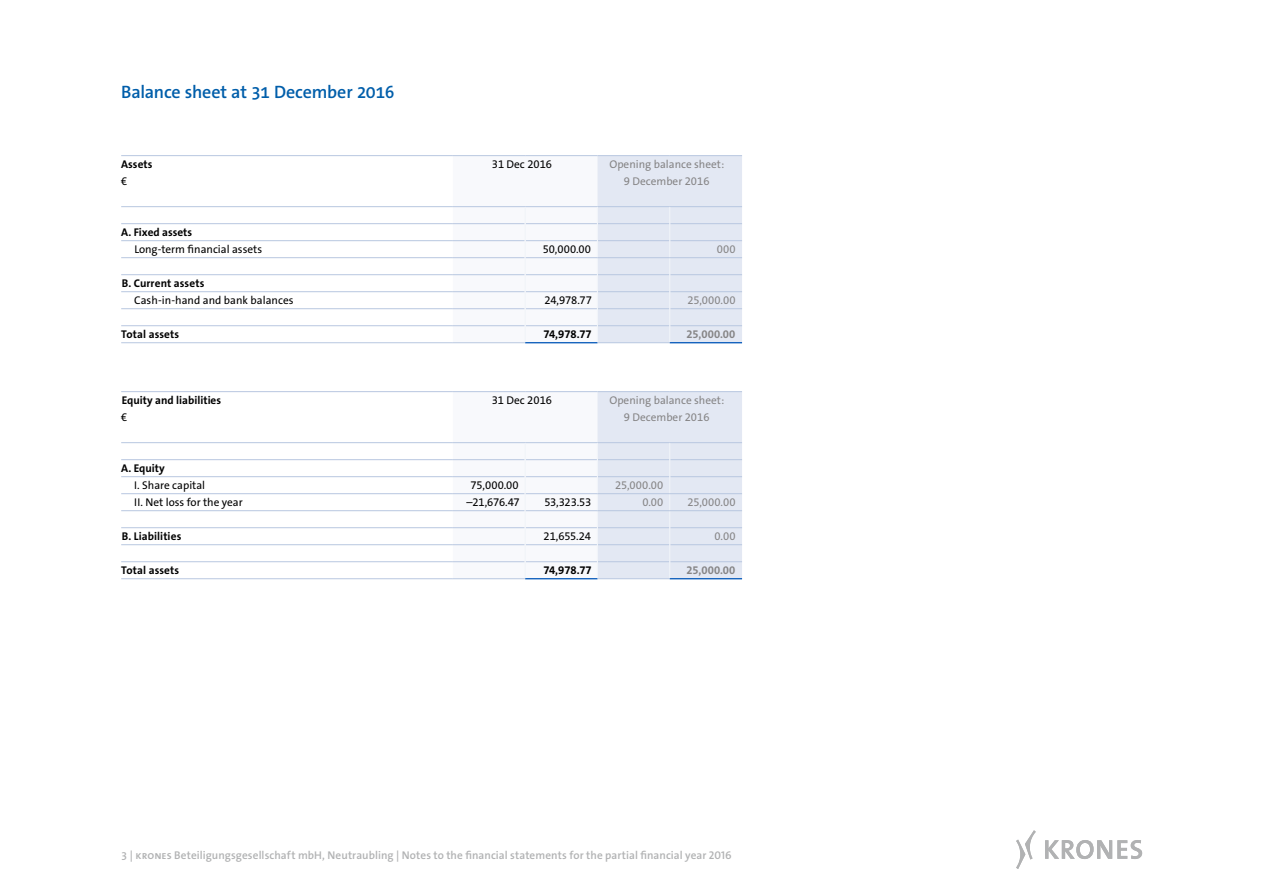
<style>
.page{position:relative;width:1263px;height:893px;background:#fff}
.page>*{position:absolute;margin:0;border:0;box-sizing:border-box;transform-origin:0 0}
.t1{font:18px "The Sans LP6 Se Bld";letter-spacing:-.01em;color:#005eaa}
.t2{font:11.25px "The Sans LP5 Plain";color:#000}
.t3{font:11.25px "The Sans LP7 Bld";color:#000}
.t4{font:11.25px "The Sans LP6 Se Bld";letter-spacing:.005em;color:#b1b2b3}
.t5{font:11.25px/17px "The Sans LP5 Plain";color:#868586;text-align:center}
.t6{font:11.25px "The Sans LP7 Bld";letter-spacing:.015em;color:#868586}
</style>
<div class="page">
<svg style="left:1016px;top:830px;width:126px;height:39px"></svg>
<hr style="left:121px;top:206px;width:332px;height:1px;background:#b8c7e0">
<hr style="left:121px;top:223px;width:332px;height:1px;background:#b8c7e0">
<hr style="left:121px;top:240px;width:332px;height:1px;background:#b8c7e0">
<hr style="left:121px;top:257px;width:332px;height:1px;background:#b8c7e0">
<hr style="left:121px;top:274px;width:332px;height:1px;background:#b8c7e0">
<hr style="left:121px;top:291px;width:332px;height:1px;background:#b8c7e0">
<hr style="left:121px;top:308px;width:332px;height:1px;background:#b8c7e0">
<hr style="left:121px;top:325px;width:332px;height:1px;background:#b8c7e0">
<hr style="left:121px;top:342px;width:332px;height:1px;background:#b8c7e0">
<svg style="left:453px;top:156px;width:289px;height:187px"></svg>
<hr style="left:121px;top:155px;width:332px;height:1px;background:#b8c7e0">
<hr style="left:453px;top:155px;width:72px;height:1px;background:#b8c7e0">
<hr style="left:525px;top:155px;width:72px;height:1px;background:#b8c7e0">
<hr style="left:597px;top:155px;width:73px;height:1px;background:#b8c7e0">
<hr style="left:670px;top:155px;width:72px;height:1px;background:#b8c7e0">
<hr style="left:526px;top:257px;width:71px;height:1px;background:#b8c7e0">
<hr style="left:597px;top:257px;width:73px;height:1px;background:#b8c7e0">
<hr style="left:670px;top:257px;width:72px;height:1px;background:#b8c7e0">
<hr style="left:121px;top:442px;width:332px;height:1px;background:#b8c7e0">
<hr style="left:121px;top:459px;width:332px;height:1px;background:#b8c7e0">
<hr style="left:121px;top:476px;width:332px;height:1px;background:#b8c7e0">
<hr style="left:121px;top:493px;width:332px;height:1px;background:#b8c7e0">
<hr style="left:121px;top:510px;width:332px;height:1px;background:#b8c7e0">
<hr style="left:121px;top:527px;width:332px;height:1px;background:#b8c7e0">
<hr style="left:121px;top:544px;width:332px;height:1px;background:#b8c7e0">
<hr style="left:121px;top:561px;width:332px;height:1px;background:#b8c7e0">
<hr style="left:121px;top:578px;width:332px;height:1px;background:#b8c7e0">
<svg style="left:453px;top:392px;width:289px;height:187px"></svg>
<hr style="left:121px;top:391px;width:332px;height:1px;background:#b8c7e0">
<hr style="left:453px;top:391px;width:72px;height:1px;background:#b8c7e0">
<hr style="left:525px;top:391px;width:72px;height:1px;background:#b8c7e0">
<hr style="left:597px;top:391px;width:73px;height:1px;background:#b8c7e0">
<hr style="left:670px;top:391px;width:72px;height:1px;background:#b8c7e0">
<hr style="left:526px;top:493px;width:71px;height:1px;background:#b8c7e0">
<hr style="left:597px;top:493px;width:73px;height:1px;background:#b8c7e0">
<hr style="left:670px;top:493px;width:72px;height:1px;background:#b8c7e0">
<hr style="left:526px;top:510px;width:71px;height:1px;background:#b8c7e0">
<hr style="left:597px;top:510px;width:73px;height:1px;background:#b8c7e0">
<hr style="left:670px;top:510px;width:72px;height:1px;background:#b8c7e0">
<h1 class="t1" style="left:121px;top:81px;width:275px">Balance sheet at 31 December 2016</h1>
<p class="t3" style="left:121px;top:157px;width:33px">Assets</p>
<p class="t2" style="left:121px;top:174px;width:8px">€</p>
<p class="t2" style="left:492px;top:157px;width:62px">31 Dec 2016</p>
<p class="t5" style="left:609px;top:156px;width:116px">Opening balance sheet:<br>9 December 2016</p>
<p class="t3" style="left:121px;top:225px;width:72px">A. Fixed assets</p>
<p class="t2" style="left:134px;top:242px;width:129px">Long-term financial assets</p>
<p class="t2" style="left:543px;top:242px;width:50px">50,000.00</p>
<p class="t5" style="left:717px;top:241px;width:20px">000</p>
<p class="t3" style="left:122px;top:276px;width:84px">B. Current assets</p>
<p class="t2" style="left:134px;top:293px;width:161px">Cash-in-hand and bank balances</p>
<p class="t2" style="left:544px;top:293px;width:49px">24,978.77</p>
<p class="t5" style="left:687px;top:292px;width:50px">25,000.00</p>
<p class="t3" style="left:121px;top:327px;width:60px">Total assets</p>
<p class="t3" style="left:543px;top:327px;width:50px">74,978.77</p>
<p class="t6" style="left:686px;top:327px;width:51px">25,000.00</p>
<p class="t3" style="left:122px;top:393px;width:101px">Equity and liabilities</p>
<p class="t2" style="left:121px;top:410px;width:8px">€</p>
<p class="t2" style="left:492px;top:393px;width:62px">31 Dec 2016</p>
<p class="t5" style="left:609px;top:392px;width:116px">Opening balance sheet:<br>9 December 2016</p>
<p class="t3" style="left:121px;top:461px;width:45px">A. Equity</p>
<p class="t2" style="left:134px;top:478px;width:72px">I. Share capital</p>
<p class="t2" style="left:471px;top:478px;width:50px">75,000.00</p>
<p class="t5" style="left:615px;top:477px;width:50px">25,000.00</p>
<p class="t2" style="left:134px;top:495px;width:110px">II. Net loss for the year</p>
<p class="t2" style="left:466px;top:495px;width:55px">–21,676.47</p>
<p class="t2" style="left:544px;top:495px;width:48px">53,323.53</p>
<p class="t5" style="left:642px;top:494px;width:22px">0.00</p>
<p class="t5" style="left:687px;top:494px;width:50px">25,000.00</p>
<p class="t3" style="left:122px;top:529px;width:61px">B. Liabilities</p>
<p class="t2" style="left:544px;top:529px;width:49px">21,655.24</p>
<p class="t5" style="left:715px;top:528px;width:22px">0.00</p>
<p class="t3" style="left:121px;top:563px;width:60px">Total assets</p>
<p class="t3" style="left:543px;top:563px;width:50px">74,978.77</p>
<p class="t6" style="left:686px;top:563px;width:51px">25,000.00</p>
<p class="t4" style="left:121px;top:848px;width:612px">3 | KRONES Beteiligungsgesellschaft mbH, Neutraubling | Notes to the financial statements for the partial financial year 2016</p>
</div>
